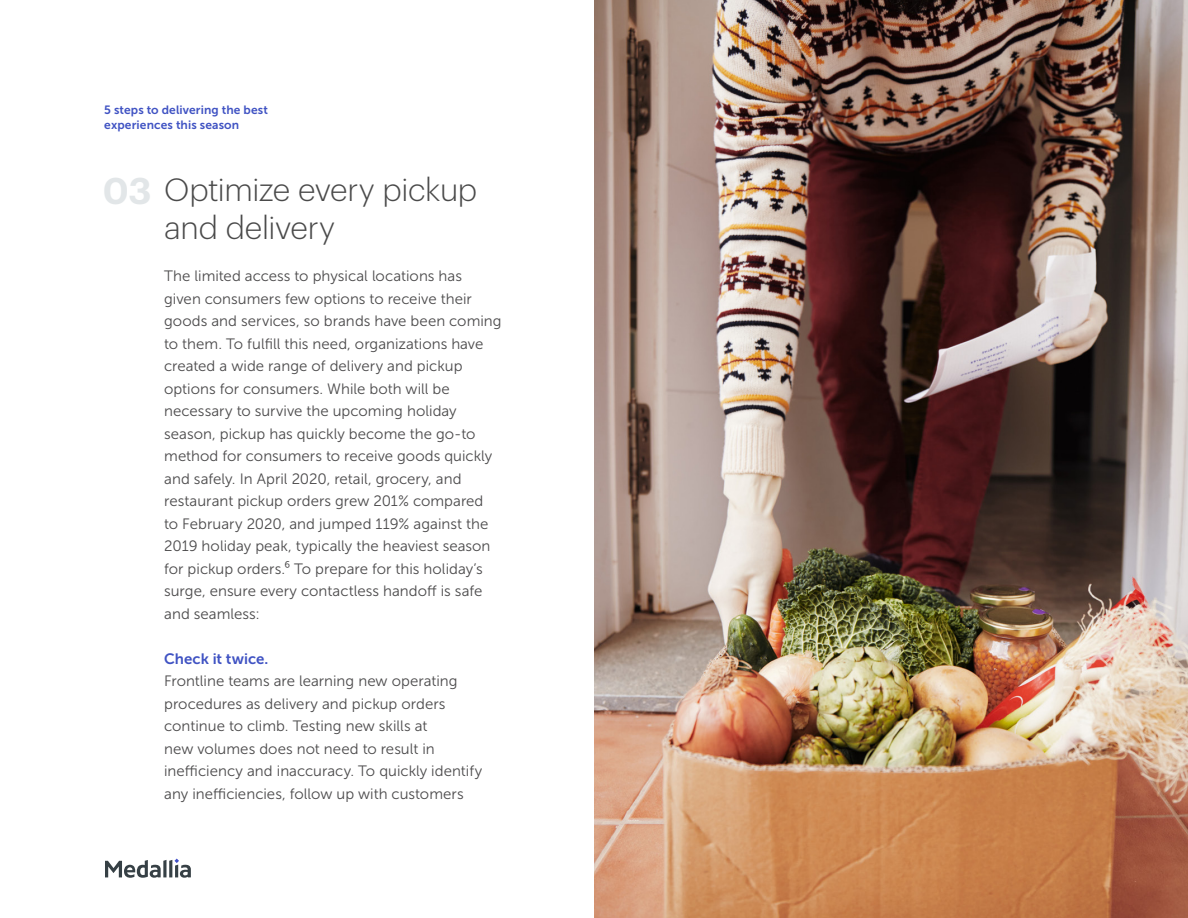
<style>
.page{position:relative;width:1188px;height:918px;background:#fff}
.page>*{position:absolute;margin:0;border:0;box-sizing:border-box;transform-origin:0 0}
.t1{font:600 36.45px "Graphik";color:#e2e6e8}
.H2_Grey{font:300 31.5px/37.8px "Graphik";letter-spacing:-.015em;color:#4a4a4a}
.Body_Paragraph{font:15px/22.5px "Museo Sans 300";letter-spacing:.005em;color:#4b4a4b}
.Chapter_Heading{font:12px/15px "Museo Sans 700";letter-spacing:.01em;color:#4053c3}
.s1{font-family:"Museo Sans 700";color:#4053c3}
</style>
<div class="page">
<svg style="left:105px;top:859px;width:86px;height:19px"></svg>
<img style="left:594px;top:0;width:594px;height:918px">
<p class="Chapter_Heading" style="left:104px;top:102px;width:165px">5 steps to delivering the best experiences this season</p>
<p class="t1" style="left:103px;top:163px;width:50px">03</p>
<p class="H2_Grey" style="left:164px;top:168px;width:315px">Optimize every pickup and delivery</p>
<p class="Body_Paragraph" style="left:164px;top:265px;width:339px">The limited access to physical locations has given consumers few options to receive their goods and services, so brands have been coming to them. To fulfill this need, organizations have created a wide range of delivery and pickup options for consumers. While both will be necessary to survive the upcoming holiday season, pickup has quickly become the go-to method for consumers to receive goods quickly and safely. In April 2020, retail, grocery, and restaurant pickup orders grew 201% compared<br>to February 2020, and jumped 119% against the 2019 holiday peak, typically the heaviest season for pickup orders.⁶ To prepare for this holiday’s surge, ensure every contactless handoff is safe and seamless:</p>
<p class="Body_Paragraph" style="left:164px;top:647px;width:320px"><span class="s1">Check it twice.<br></span>Frontline teams are learning new operating procedures as delivery and pickup orders continue to climb. Testing new skills at<br>new volumes does not need to result in inefficiency and inaccuracy. To quickly identify any inefficiencies, follow up with customers</p>
</div>
